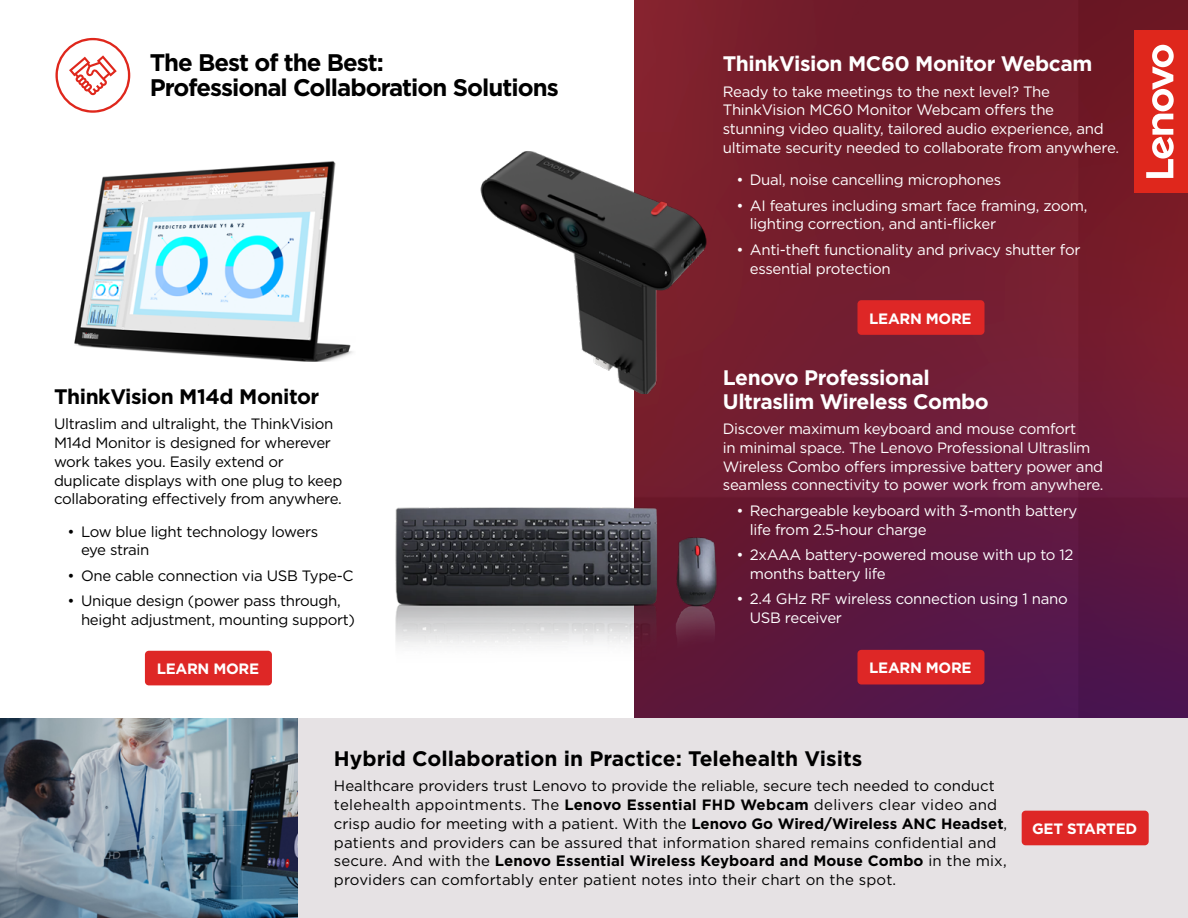
<style>
.page{position:relative;width:1188px;height:918px;background:#fff}
.page>*{position:absolute;margin:0;border:0;box-sizing:border-box;transform-origin:0 0}
.t1{font:700 24px "Gotham";letter-spacing:-.04em;color:#000}
.t2{font:700 21px "Gotham";letter-spacing:-.02em;color:#fff}
.t3{font:700 21px "Gotham";color:#000}
.t4{font:700 21px "Gotham";letter-spacing:-.02em;color:#000}
.t5{font:15px/18.8px "Gotham";letter-spacing:-.02em;color:#fff}
.t6{font:15px/18.8px "Gotham";letter-spacing:.01em;color:#000}
.t7{font:15px/18.8px "Gotham";letter-spacing:-.02em;color:#000}
.t8{font:700 15px "Gotham";letter-spacing:-.02em;color:#fff}
.s1{font-weight:700}
</style>
<div class="page">
<img style="left:634px;top:0;width:554px;height:719px">
<div style="left:857px;top:300px;width:128px;height:35px;background:#de2726;border-radius:4px"></div>
<div style="left:857px;top:650px;width:128px;height:34px;background:#de2726;border-radius:4px"></div>
<div style="left:145px;top:651px;width:127px;height:34px;background:#de2726;border-radius:4px"></div>
<img style="left:75px;top:161px;width:278px;height:201px">
<img style="left:480px;top:144px;width:232px;height:249px">
<img style="left:395px;top:435px;width:328px;height:267px">
<svg style="left:55px;top:38px;width:75px;height:75px"></svg>
<div style="left:1134px;top:30px;width:54px;height:163px;background:#df271c"></div>
<svg style="left:1146px;top:45px;width:28px;height:133px"></svg>
<div style="left:0;top:719px;width:1188px;height:199px;background:#e6e2e4"></div>
<img style="left:0;top:719px;width:297px;height:199px">
<div style="left:1022px;top:811px;width:127px;height:34px;background:#de2726;border-radius:4px"></div>
<p class="t1" style="left:150px;top:46px;width:236px">The Best of the Best:</p>
<p class="t1" style="left:150px;top:72px;width:411px">Professional Collaboration Solutions</p>
<p class="t4" style="left:54px;top:383px;width:267px">ThinkVision M14d Monitor</p>
<p class="t7" style="left:54px;top:414px;width:290px">Ultraslim and ultralight, the ThinkVision M14d Monitor is designed for wherever work takes you. Easily extend or duplicate displays with one plug to keep collaborating effectively from anywhere.</p>
<p class="t7" style="left:81px;top:522px;width:239px;text-indent:-14px">• Low blue light technology lowers eye strain</p>
<p class="t7" style="left:68px;top:566px;width:288px">• One cable connection via USB Type-C</p>
<p class="t7" style="left:81px;top:591px;width:276px;text-indent:-14px">• Unique design (power pass through, height adjustment, mounting support)</p>
<p class="t2" style="left:723px;top:50px;width:371px">ThinkVision MC60 Monitor Webcam</p>
<p class="t5" style="left:723px;top:82px;width:398px">Ready to take meetings to the next level? The ThinkVision MC60 Monitor Webcam offers the stunning video quality, tailored audio experience, and ultimate security needed to collaborate from anywhere.</p>
<p class="t5" style="left:736px;top:170px;width:266px">• Dual, noise cancelling microphones</p>
<p class="t5" style="left:750px;top:196px;width:339px;text-indent:-14px">• AI features including smart face framing, zoom, lighting correction, and anti-flicker</p>
<p class="t5" style="left:750px;top:240px;width:332px;text-indent:-14px">• Anti-theft functionality and privacy shutter for essential protection</p>
<p class="t8" style="left:869px;top:308px;width:104px">LEARN MORE</p>
<p class="t2" style="left:723px;top:363px;width:208px">Lenovo Professional</p>
<p class="t2" style="left:723px;top:387px;width:268px">Ultraslim Wireless Combo</p>
<p class="t5" style="left:723px;top:419px;width:382px">Discover maximum keyboard and mouse comfort<br>in minimal space. The Lenovo Professional Ultraslim Wireless Combo offers impressive battery power and seamless connectivity to power work from anywhere.</p>
<p class="t5" style="left:750px;top:501px;width:329px;text-indent:-14px">• Rechargeable keyboard with 3-month battery life from 2.5-hour charge</p>
<p class="t5" style="left:750px;top:545px;width:325px;text-indent:-14px">• 2xAAA battery-powered mouse with up to 12 months battery life</p>
<p class="t5" style="left:750px;top:589px;width:319px;text-indent:-14px">• 2.4 GHz RF wireless connection using 1 nano<br>USB receiver</p>
<p class="t8" style="left:157px;top:659px;width:104px">LEARN MORE</p>
<p class="t8" style="left:869px;top:658px;width:104px">LEARN MORE</p>
<p class="t3" style="left:334px;top:744px;width:530px">Hybrid Collaboration in Practice: Telehealth Visits</p>
<p class="t6" style="left:334px;top:776px;width:675px">Healthcare providers trust Lenovo to provide the reliable, secure tech needed to conduct telehealth appointments. The <span class="s1">Lenovo Essential FHD Webcam</span> delivers clear video and crisp audio for meeting with a patient. With the <span class="s1">Lenovo Go Wired/Wireless ANC Headset</span>, patients and providers can be assured that information shared remains confidential and secure. And with the <span class="s1">Lenovo Essential Wireless Keyboard and Mouse Combo</span> in the mix, providers can comfortably enter patient notes into their chart on the spot.</p>
<p class="t8" style="left:1032px;top:819px;width:106px">GET STARTED</p>
</div>
